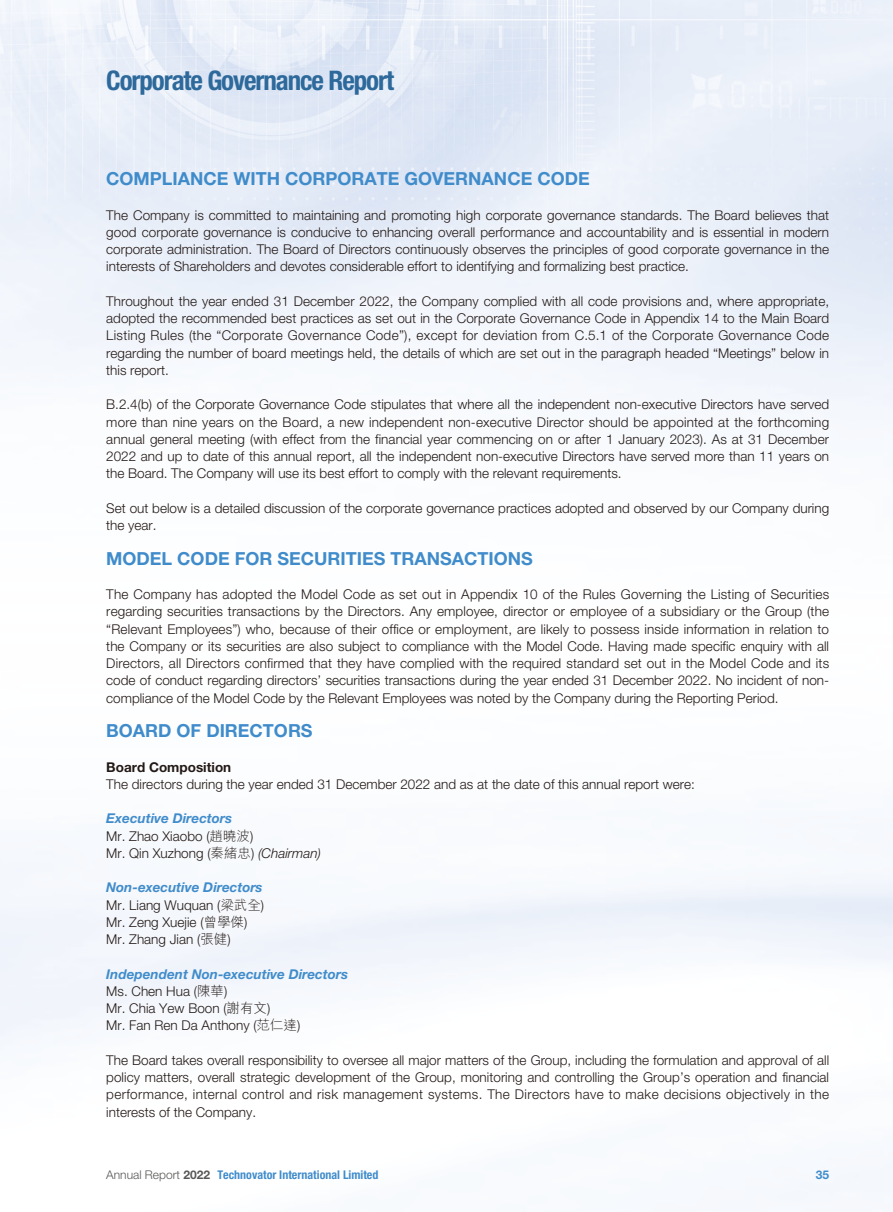
<style>
.page{position:relative;width:893px;height:1212px;background:#fff}
.page>*{position:absolute;margin:0;border:0;box-sizing:border-box;transform-origin:0 0}
.t1{font:700 condensed 27px "Helvetica Neue LT Std";letter-spacing:-.04em;color:#2d699b}
.t2{font:700 18px "Helvetica Neue LT Std";color:#408ccb}
.t3{font:300 13.5px/17.2px "Helvetica Neue LT Std";color:#231916;text-align:justify}
.t4{font:700 13.5px "Helvetica Neue LT Std";color:#231916}
.t5{font:700 condensed 12px "Helvetica Neue LT Std";color:#408ccb}
.t6{font:700 12px "Helvetica Neue LT Std";color:#408ccb}
.s1{font-weight:700;font-style:italic;color:#408ccb}
.s2{font-family:"M Hei HK Light E Ten B5 H";font-weight:400}
.s3{font-style:italic}
.s4{font-weight:300;font-stretch:normal;color:#595857}
.s5{font-stretch:normal;color:#595857}
</style>
<div class="page">
<img style="left:0;top:0;width:893px;height:1201px">
<h1 class="t1" style="left:106px;top:71px;width:289px">Corporate Governance Report</h1>
<h2 class="t2" style="left:106px;top:172px;width:485px">COMPLIANCE WITH CORPORATE GOVERNANCE CODE</h2>
<p class="t3" style="left:106px;top:208px;width:724px">The Company is committed to maintaining and promoting high corporate governance standards. The Board believes that good corporate governance is conducive to enhancing overall performance and accountability and is essential in modern corporate administration. The Board of Directors continuously observes the principles of good corporate governance in the interests of Shareholders and devotes considerable effort to identifying and formalizing best practice.</p>
<p class="t3" style="left:106px;top:294px;width:724px">Throughout the year ended 31 December 2022, the Company complied with all code provisions and, where appropriate, adopted the recommended best practices as set out in the Corporate Governance Code in Appendix 14 to the Main Board Listing Rules (the “Corporate Governance Code”), except for deviation from C.5.1 of the Corporate Governance Code regarding the number of board meetings held, the details of which are set out in the paragraph headed “Meetings” below in this report.</p>
<p class="t3" style="left:106px;top:398px;width:724px">B.2.4(b) of the Corporate Governance Code stipulates that where all the independent non-executive Directors have served more than nine years on the Board, a new independent non-executive Director should be appointed at the forthcoming annual general meeting (with effect from the financial year commencing on or after 1 January 2023). As at 31 December 2022 and up to date of this annual report, all the independent non-executive Directors have served more than 11 years on the Board. The Company will use its best effort to comply with the relevant requirements.</p>
<p class="t3" style="left:106px;top:501px;width:724px">Set out below is a detailed discussion of the corporate governance practices adopted and observed by our Company during the year.</p>
<h2 class="t2" style="left:106px;top:552px;width:428px">MODEL CODE FOR SECURITIES TRANSACTIONS</h2>
<p class="t3" style="left:106px;top:587px;width:724px">The Company has adopted the Model Code as set out in Appendix 10 of the Rules Governing the Listing of Securities regarding securities transactions by the Directors. Any employee, director or employee of a subsidiary or the Group (the “Relevant Employees”) who, because of their office or employment, are likely to possess inside information in relation to the Company or its securities are also subject to compliance with the Model Code. Having made specific enquiry with all Directors, all Directors confirmed that they have complied with the required standard set out in the Model Code and its code of conduct regarding directors’ securities transactions during the year ended 31 December 2022. No incident of non&shy;compliance of the Model Code by the Relevant Employees was noted by the Company during the Reporting Period.</p>
<h2 class="t2" style="left:106px;top:724px;width:208px">BOARD OF DIRECTORS</h2>
<p class="t4" style="left:106px;top:762px;width:126px">Board Composition</p>
<p class="t3" style="left:106px;top:777px;width:590px">The directors during the year ended 31 December 2022 and as at the date of this annual report were:</p>
<p class="t3" style="left:106px;top:812px;width:216px;text-align:left"><span class="s1">Executive Directors<br></span>Mr. Zhao Xiaobo (<span class="s2">趙曉波</span>)<br>Mr. Qin Xuzhong (<span class="s2">秦緒忠</span>) <span class="s3">(Chairman)</span></p>
<p class="t3" style="left:106px;top:881px;width:159px;text-align:left"><span class="s1">Non-executive Directors<br></span>Mr. Liang Wuquan (<span class="s2">梁武全</span>)<br>Mr. Zeng Xuejie (<span class="s2">曾學傑</span>)<br>Mr. Zhang Jian (<span class="s2">張健</span>)</p>
<p class="t3" style="left:106px;top:967px;width:243px;text-align:left"><span class="s1">Independent Non-executive Directors<br></span>Ms. Chen Hua (<span class="s2">陳華</span>)<br>Mr. Chia Yew Boon (<span class="s2">謝有文</span>)<br>Mr. Fan Ren Da Anthony (<span class="s2">范仁達</span>)</p>
<p class="t3" style="left:106px;top:1053px;width:724px">The Board takes overall responsibility to oversee all major matters of the Group, including the formulation and approval of all policy matters, overall strategic development of the Group, monitoring and controlling the Group’s operation and financial performance, internal control and risk management systems. The Directors have to make decisions objectively in the interests of the Company.</p>
<p class="t5" style="left:106px;top:1171px;width:274px"><span class="s4">Annual Report</span> <span class="s5">2022</span> Technovator International Limited</p>
<p class="t6" style="left:816px;top:1171px;width:15px">35</p>
</div>
